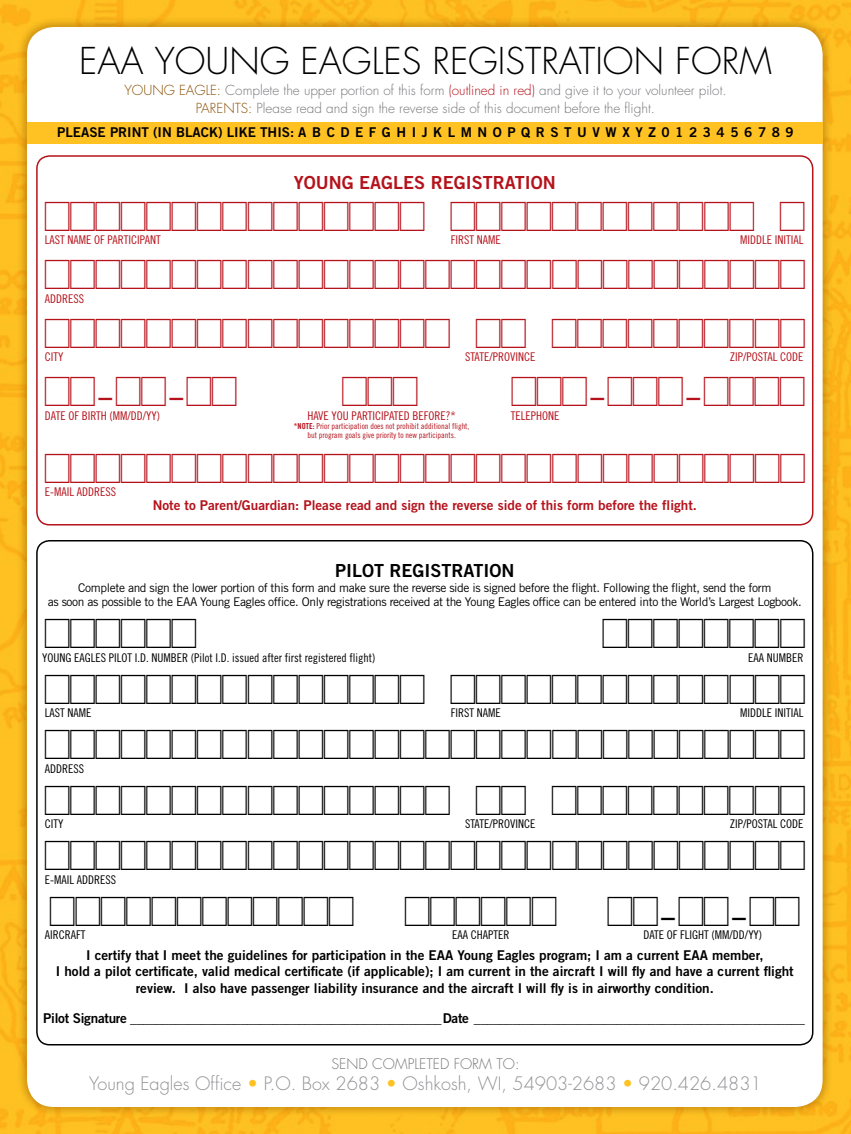
<style>
.page{position:relative;width:851px;height:1134px;background:#fff}
.page>*{position:absolute;margin:0;border:0;box-sizing:border-box;transform-origin:0 0}
.t1{font:300 36px "Futura";color:#000}
.t2{font:29.1px "Gill Sans";color:#b5121b;scale:.91 1}
.t3{font:29.1px "Gill Sans";color:#000;scale:.91 1}
.t4{font:300 18px "Futura";color:#919195}
.t5{font:18px "Trade Gothic Bold Two";color:#b5121b}
.t6{font:18px "Trade Gothic Bold Two";color:#000}
.t7{font:300 14.25px "Futura";color:#77787b}
.t8{font:13.5px/16.2px "Trade Gothic Bold Two";color:#000;text-align:center}
.t9{font:300 13.5px/18px "Futura";color:#77787b}
.t10{font:13.5px "Trade Gothic Bold Two";letter-spacing:-.02em;color:#000}
.t11{font:13.5px "Trade Gothic Bold Two";color:#b5121b}
.t12{font:13.5px "Trade Gothic Bold Two";letter-spacing:.41em;color:#000}
.t13{font:300 13.5px "Futura";color:#884e00}
.t14{font:12px/14.4px "Trade Gothic";letter-spacing:-.03em;color:#000;text-align:center}
.t15{font:12px "Trade Gothic Cond Eighteen";color:#000}
.t16{font:12px "Trade Gothic Cond Eighteen";color:#b5121b}
.t17{font:8.25px/9px "Trade Gothic Cond Eighteen";color:#b5121b;text-align:center}
.s1{color:#884e00}
.s2{color:#b5121b}
.s3{font-family:"Trade Gothic Bold Cond Twenty"}
.s4{color:#ffc222}
</style>
<div class="page">
<img style="left:0;top:0;width:850px;height:1134px">
<div style="left:16px;top:16px;width:815px;height:1100px;background:#884e00;opacity:.4"></div>
<div style="left:27px;top:27px;width:795px;height:1080px;background:#fff;border-radius:27px"></div>
<div style="left:27px;top:122px;width:795px;height:22px;background:#ffc222"></div>
<div style="left:36px;top:155px;width:777px;height:371px;border:2px solid #b5121b;border-radius:13px"></div>
<h1 class="t1" style="left:79px;top:38px;width:621px">EAA YOUNG EAGLES REGISTRATION FORM</h1>
<p class="t13" style="left:124px;top:82px;width:65px">You ng Eag</p>
<p class="t9" style="left:196px;top:82px;width:532px;text-indent:10px"><span class="s1">le:</span> Complete the upper portion of this form <span class="s2">(outlined in red)</span> and give it to your volunteer pilot.<br><span class="s1">PARENT</span></p>
<p class="t9" style="left:241px;top:100px;width:415px"><span class="s1">S:</span> Please read and sign the reverse side of this document before the flight.</p>
<p class="t12" style="left:57px;top:124px;width:738px">PLEASE PRINT (IN BLACK) LIKE THIS: ABCDEFGHIJKLMNOPQRSTUVWXYZ0123456789</p>
<h3 class="t5" style="left:294px;top:171px;width:24px">Young</h3>
<h3 class="t5" style="left:359px;top:171px;width:23px">Eagles</h3>
<h3 class="t5" style="left:431px;top:171px;width:24px">Registration</h3>
<p class="t16" style="left:45px;top:233px;width:117px">LAST NAME OF PARTICIPANT</p>
<p class="t16" style="left:450px;top:233px;width:51px">FIRST NAME</p>
<p class="t16" style="left:740px;top:233px;width:65px">MIDDLE INITIAL</p>
<p class="t16" style="left:45px;top:291px;width:41px">ADDRESS</p>
<p class="t16" style="left:45px;top:350px;width:20px">CITY</p>
<p class="t16" style="left:465px;top:350px;width:72px">STATE/PROVINCE</p>
<p class="t16" style="left:729px;top:350px;width:75px">ZIP/POSTAL CODE</p>
<h2 class="t2" style="left:99px;top:379px;width:94px">– –</h2>
<p class="t16" style="left:45px;top:408px;width:117px">DATE OF BIRTH (MM/DD/YY)</p>
<p class="t16" style="left:45px;top:485px;width:73px">E-MAIL ADDRESS</p>
<p class="t16" style="left:307px;top:408px;width:150px">HAVE YOU PARTICIPATED BEFORE?*</p>
<p class="t16" style="left:510px;top:408px;width:50px">TELEPHONE</p>
<p class="t17" style="left:294px;top:421px;width:177px"><span class="s3">*NOTE:</span> Prior participation does not prohibit additional flight, but program goals give priority to new participants.</p>
<h2 class="t2" style="left:590px;top:379px;width:16px">–</h2>
<h2 class="t2" style="left:686px;top:379px;width:16px">–</h2>
<p class="t11" style="left:153px;top:496px;width:545px">Note to Parent/Guardian: Please read and sign the reverse side of this form before the flight.</p>
<h3 class="t6" style="left:335px;top:560px;width:78px">PILOT Registration</h3>
<p class="t14" style="left:48px;top:580px;width:755px">Complete and sign the lower portion of this form and make sure the reverse side is signed before the flight. Following the flight, send the form<br>as soon as possible to the EAA Young Eagles office. Only registrations received at the Young Eagles office can be entered into the World’s Largest Logbook.</p>
<p class="t15" style="left:42px;top:650px;width:335px">YOUNG EAGLES PILOT I.D. NUMBER (Pilot I.D. issued after first registered flight)</p>
<p class="t15" style="left:748px;top:650px;width:57px">EAA NUMBER</p>
<p class="t15" style="left:45px;top:706px;width:48px">LAST NAME</p>
<p class="t15" style="left:450px;top:706px;width:51px">FIRST NAME</p>
<p class="t15" style="left:740px;top:706px;width:65px">MIDDLE INITIAL</p>
<p class="t15" style="left:45px;top:761px;width:41px">ADDRESS</p>
<p class="t15" style="left:45px;top:817px;width:20px">CITY</p>
<p class="t15" style="left:465px;top:817px;width:72px">STATE/PROVINCE</p>
<p class="t15" style="left:729px;top:817px;width:75px">ZIP/POSTAL CODE</p>
<p class="t15" style="left:45px;top:872px;width:73px">E-MAIL ADDRESS</p>
<h2 class="t3" style="left:661px;top:899px;width:94px">– –</h2>
<p class="t8" style="left:56px;top:947px;width:739px">I certify that I meet the guidelines for participation in the EAA Young Eagles program; I am a current EAA member,<br>I hold a pilot certificate, valid medical certificate (if applicable); I am current in the aircraft I will fly and have a current flight review. I also have passenger liability insurance and the aircraft I will fly is in airworthy condition.</p>
<p class="t10" style="left:43px;top:1009px;width:763px">Pilot Signature ________________________________________________Date ___________________________________________________</p>
<p class="t15" style="left:45px;top:928px;width:42px">AIRCRAFT</p>
<p class="t15" style="left:452px;top:928px;width:59px">EAA CHAPTER</p>
<p class="t15" style="left:643px;top:928px;width:120px">DATE OF FLIGHT (MM/DD/YY)</p>
<p class="t7" style="left:331px;top:1055px;width:189px">Send completed form to:</p>
<h3 class="t4" style="left:89px;top:1072px;width:674px">Young Eagles Office <span class="s4">•</span> P.O. Box 2683 <span class="s4">•</span> Oshkosh, WI, 54903-2683 <span class="s4">•</span> 920.426.4831</h3>
</div>
